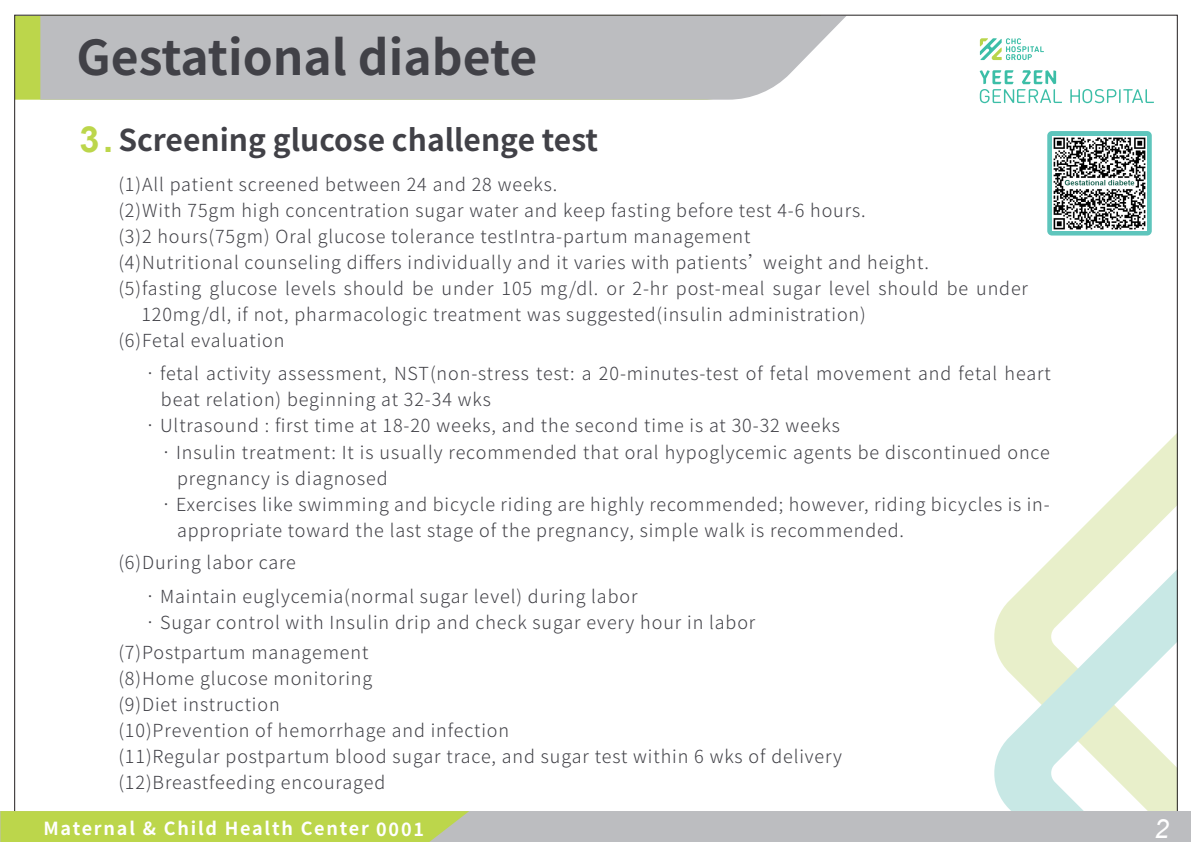
<style>
.page{position:relative;width:1191px;height:842px;background:#fff}
.page>*{position:absolute;margin:0;border:0;box-sizing:border-box;transform-origin:0 0}
.t1{font:700 48px "Noto Sans CJ Ktc";color:#414147}
.t2{font:700 36px "Arial";color:#bcd64b}
.t3{font:700 30px "Noto Sans CJ Ktc";color:#414147}
.t4{font:italic 26.4px "Arial";color:#fff}
.t5{font:300 18px/26px "Noto Sans CJ Ktc";letter-spacing:.05em;color:#414147}
.t6{font:700 18px "Noto Sans CJ Ktc";letter-spacing:.1em;color:#fff}
</style>
<div class="page">
<svg style="left:994px;top:435px;width:181px;height:376px"></svg>
<div style="left:16px;top:17px;width:24px;height:83px;background:#bcd64b"></div>
<div style="left:40px;top:17px;width:805px;height:83px;background:#bcbdc0"></div>
<div style="left:0;top:811px;width:1191px;height:31px;background:#bcbdc0"></div>
<svg style="left:0;top:811px;width:469px;height:31px"></svg>
<svg style="left:980px;top:38px;width:64px;height:22px"></svg>
<svg style="left:1070px;top:89px;width:84px;height:14px"></svg>
<svg style="left:979px;top:70px;width:83px;height:33px"></svg>
<div style="left:1047px;top:131px;width:104px;height:105px;background:#5ec5bc;border-radius:5px"></div>
<img style="left:1052px;top:136px;width:94px;height:94px">
<h1 class="t1" style="left:76px;top:30px;width:462px">Gestational diabete</h1>
<h2 class="t2" style="left:79px;top:114px;width:35px">3.</h2>
<h3 class="t3" style="left:118px;top:123px;width:481px">Screening glucose challenge test</h3>
<p class="t5" style="left:118px;top:171px;width:440px">(1)All patient screened between 24 and 28 weeks.</p>
<p class="t5" style="left:118px;top:197px;width:749px">(2)With 75gm high concentration sugar water and keep fasting before test 4-6 hours.</p>
<p class="t5" style="left:118px;top:223px;width:633px">(3)2 hours(75gm) Oral glucose tolerance testIntra-partum management</p>
<p class="t5" style="left:118px;top:249px;width:812px">(4)Nutritional counseling differs individually and it varies with patients’weight and height.</p>
<p class="t5" style="left:118px;top:275px;width:911px">(5)fasting glucose levels should be under 105 mg/dl. or 2-hr post-meal sugar level should be under</p>
<p class="t5" style="left:141px;top:301px;width:726px">120mg/dl, if not, pharmacologic treatment was suggested(insulin administration)</p>
<p class="t5" style="left:118px;top:327px;width:168px">(6)Fetal evaluation</p>
<p class="t5" style="left:161px;top:361px;width:891px;text-indent:-20px">•fetal activity assessment, NST(non-stress test: a 20-minutes-test of fetal movement and fetal heart beat relation) beginning at 32-34 wks</p>
<p class="t5" style="left:141px;top:413px;width:700px">•Ultrasound : first time at 18-20 weeks, and the second time is at 30-32 weeks</p>
<p class="t5" style="left:177px;top:440px;width:874px;text-indent:-20px">•Insulin treatment: It is usually recommended that oral hypoglycemic agents be discontinued once pregnancy is diagnosed</p>
<p class="t5" style="left:177px;top:492px;width:874px;text-indent:-20px">•Exercises like swimming and bicycle riding are highly recommended; however, riding bicycles is in&shy;appropriate toward the last stage of the pregnancy, simple walk is recommended.</p>
<p class="t5" style="left:118px;top:550px;width:179px">(6)During labor care</p>
<p class="t5" style="left:141px;top:584px;width:498px">•Maintain euglycemia(normal sugar level) during labor</p>
<p class="t5" style="left:141px;top:610px;width:616px">•Sugar control with Insulin drip and check sugar every hour in labor</p>
<p class="t5" style="left:118px;top:639px;width:725px">(7)Postpartum management<br>(8)Home glucose monitoring<br>(9)Diet instruction<br>(10)Prevention of hemorrhage and infection<br>(11)Regular postpartum blood sugar trace, and sugar test within 6 wks of delivery (12)Breastfeeding encouraged</p>
<p class="t6" style="left:43px;top:818px;width:382px">Maternal &amp; Child Health Center 0001</p>
<h3 class="t4" style="left:1154px;top:812px;width:16px">2</h3>
</div>
